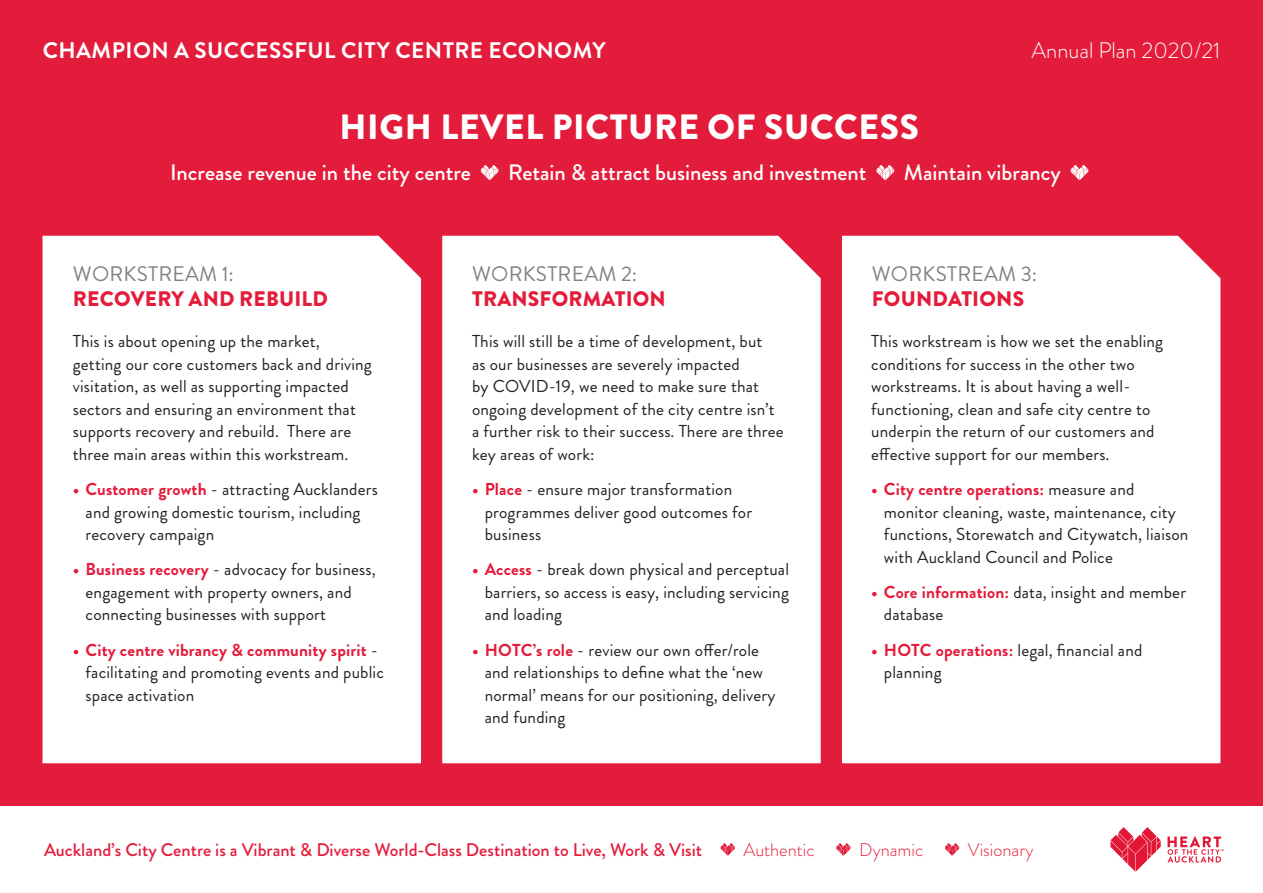
<style>
.page{position:relative;width:1263px;height:893px;background:#fff}
.page>*{position:absolute;margin:0;border:0;box-sizing:border-box;transform-origin:0 0}
.Bullet_point_copy{font:900 35.1px "Brandon Grotesque";letter-spacing:.02em;color:#fff}
.t1{font:700 22.5px "Brandon Grotesque";letter-spacing:.02em;color:#fff}
.t2{font:300 22.5px "Brandon Grotesque";color:#fff}
.Bullet_point_copy-2{font:500 22.35px "Brandon Grotesque";color:#fff}
.t3{font:900 21px/25.2px "Brandon Grotesque";letter-spacing:.01em;color:#e41c3b}
.t4{font:21px/25.2px "Brandon Grotesque";letter-spacing:.01em;color:#808285}
.t5{font:500 18.15px "Brandon Grotesque";color:#e41c3b}
.t6{font:300 18.15px "Brandon Grotesque";color:#e41c3b}
.Bullet_point_copy-3{font:17.25px/22.5px "Brandon Grotesque";letter-spacing:.01em;color:#231f20}
.s1{font-weight:400;color:#808285}
.s2{font-weight:700;color:#e41c3b}
.s3{font-weight:900;color:#e41c3b}
</style>
<div class="page">
<div style="left:0;top:0;width:1263px;height:806px;background:#e41c3b"></div>
<div style="left:43px;top:236px;width:378px;height:527px;background:#fff"></div>
<div style="left:442px;top:236px;width:379px;height:527px;background:#fff"></div>
<div style="left:842px;top:236px;width:378px;height:527px;background:#fff"></div>
<svg style="left:1110px;top:827px;width:51px;height:45px"></svg>
<svg style="left:1167px;top:836px;width:57px;height:27px"></svg>
<svg style="left:721px;top:843px;width:14px;height:13px"></svg>
<svg style="left:836px;top:843px;width:15px;height:13px"></svg>
<svg style="left:945px;top:843px;width:14px;height:13px"></svg>
<svg style="left:481px;top:165px;width:17px;height:15px"></svg>
<svg style="left:876px;top:165px;width:18px;height:15px"></svg>
<svg style="left:1071px;top:165px;width:17px;height:15px"></svg>
<p class="t1" style="left:43px;top:35px;width:564px">CHAMPION A SUCCESSFUL CITY CENTRE ECONOMY</p>
<p class="t2" style="left:1031px;top:35px;width:190px">Annual Plan 2020/21</p>
<p class="Bullet_point_copy" style="left:339px;top:102px;width:581px">HIGH LEVEL PICTURE OF SUCCESS</p>
<p class="Bullet_point_copy-2" style="left:170px;top:157px;width:302px">Increase revenue in the city centre</p>
<p class="Bullet_point_copy-2" style="left:508px;top:157px;width:360px">Retain &amp; attract business and investment</p>
<p class="Bullet_point_copy-2" style="left:904px;top:157px;width:158px">Maintain vibrancy</p>
<p class="t3" style="left:73px;top:261px;width:256px"><span class="s1">WORKSTREAM 1:<br></span>RECOVERY AND REBUILD</p>
<p class="Bullet_point_copy-3" style="left:73px;top:330px;width:301px">This is about opening up the market, getting our core customers back and driving visitation, as well as supporting impacted sectors and ensuring an environment that supports recovery and rebuild. There are three main areas within this workstream.</p>
<p class="Bullet_point_copy-3" style="left:86px;top:478px;width:294px;text-indent:-13px"><span class="s2">• Customer growth</span> - attracting Aucklanders and growing domestic tourism, including recovery campaign</p>
<p class="Bullet_point_copy-3" style="left:86px;top:559px;width:292px;text-indent:-13px"><span class="s2">• Business recovery</span> - advocacy for business, engagement with property owners, and connecting businesses with support</p>
<p class="Bullet_point_copy-3" style="left:86px;top:639px;width:300px;text-indent:-13px"><span class="s2">• City centre vibrancy &amp; community spirit</span> - facilitating and promoting events and public space activation</p>
<p class="t3" style="left:472px;top:261px;width:195px"><span class="s1">WORKSTREAM 2:<br></span>TRANSFORMATION</p>
<p class="Bullet_point_copy-3" style="left:472px;top:330px;width:313px">This will still be a time of development, but<br>as our businesses are severely impacted<br>by COVID-19, we need to make sure that ongoing development of the city centre isn’t a further risk to their success. There are three key areas of work:</p>
<p class="Bullet_point_copy-3" style="left:485px;top:478px;width:269px;text-indent:-13px"><span class="s2">• Place</span> - ensure major transformation programmes deliver good outcomes for business</p>
<p class="Bullet_point_copy-3" style="left:485px;top:559px;width:306px;text-align:justify;text-indent:-13px"><span class="s2">• Access</span> - break down physical and perceptual barriers, so access is easy, including servicing and loading</p>
<p class="Bullet_point_copy-3" style="left:485px;top:639px;width:292px;text-indent:-13px"><span class="s2">• HOTC’s role</span> - review our own offer/role and relationships to define what the ‘new normal’ means for our positioning, delivery and funding</p>
<p class="t4" style="left:872px;top:261px;width:167px">WORKSTREAM 3:<br><span class="s3">FOUNDATIONS</span></p>
<p class="Bullet_point_copy-3" style="left:871px;top:330px;width:293px">This workstream is how we set the enabling conditions for success in the other two workstreams. It is about having a well&shy;functioning, clean and safe city centre to underpin the return of our customers and effective support for our members.</p>
<p class="Bullet_point_copy-3" style="left:884px;top:478px;width:306px;text-indent:-13px"><span class="s2">• City centre operations:</span> measure and monitor cleaning, waste, maintenance, city functions, Storewatch and Citywatch, liaison with Auckland Council and Police</p>
<p class="Bullet_point_copy-3" style="left:884px;top:581px;width:304px;text-indent:-13px"><span class="s2">• Core information:</span> data, insight and member database</p>
<p class="Bullet_point_copy-3" style="left:884px;top:639px;width:260px;text-indent:-13px"><span class="s2">• HOTC operations:</span> legal, financial and planning</p>
<p class="t5" style="left:44px;top:837px;width:660px">Auckland’s City Centre is a Vibrant &amp; Diverse World-Class Destination to Live, Work &amp; Visit</p>
<p class="t6" style="left:744px;top:837px;width:73px">Authentic</p>
<p class="t6" style="left:859px;top:837px;width:66px">Dynamic</p>
<p class="t6" style="left:968px;top:837px;width:67px">Visionary</p>
</div>
